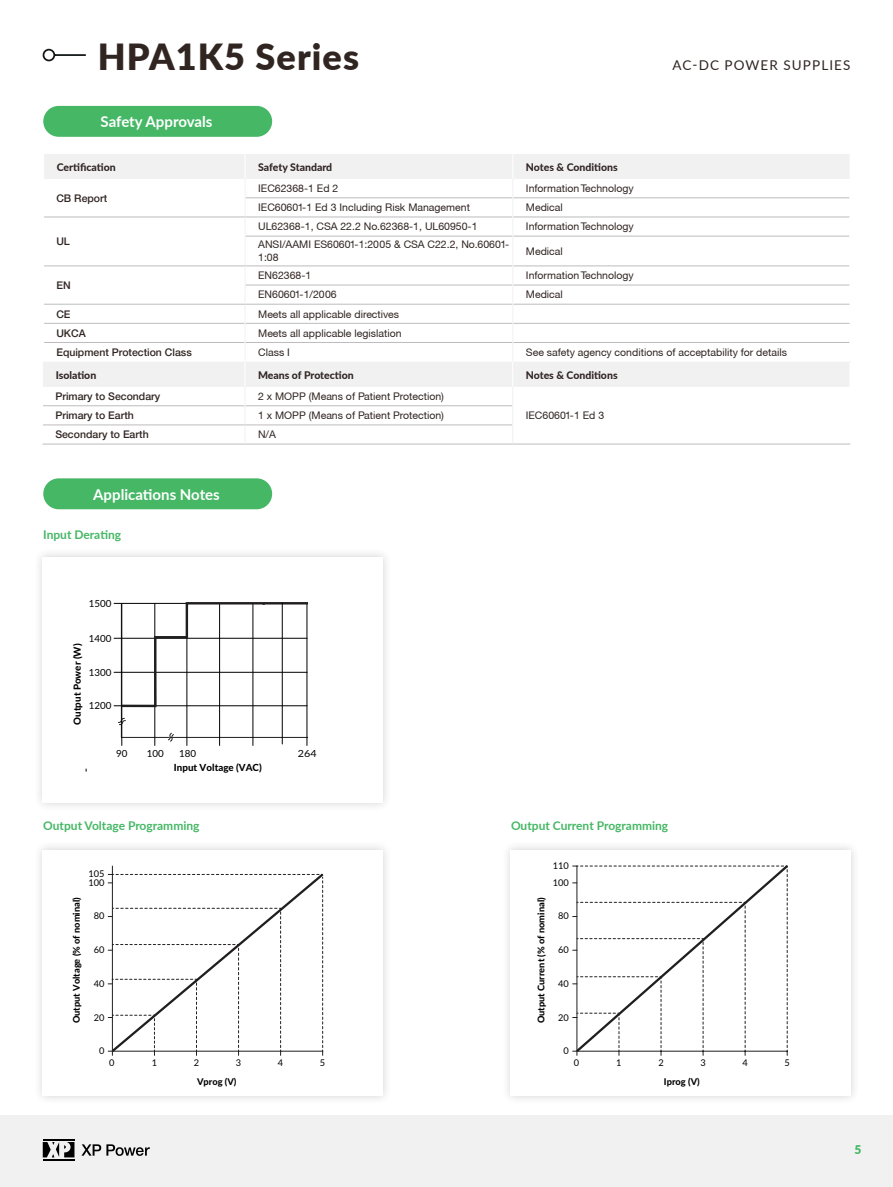
<style>
.page{position:relative;width:893px;height:1187px;background:#fff}
.page>*{position:absolute;margin:0;border:0;box-sizing:border-box;transform-origin:0 0}
.t1{font:900 36px "Lato";letter-spacing:.03em;color:#302521}
.t2{font:700 15px "Lato";color:#fff}
.t3{font:13.5px "Lato";letter-spacing:.08em;color:#302521}
.t4{font:700 12px "Lato";color:#45b765}
.t5{font:900 12px "Lato";color:#45b765}
.t6{font:10.5px/12.6px "Helvetica Neue CE";color:#302521}
.t7{font:500 10.5px "Helvetica Neue LT";color:#302521}
.t8{font:800 10.5px "Lato";color:#302521}
.t9{font:800 9.75px "Lato";color:#010102}
.t10{font:9.75px "Lato";color:#010102}
.t11{font:9.75px "Lato";color:#010102;scale:1.1 1}
.t12{font:800 9.3px "Lato";color:#010102}
.t13{font:9.3px "Lato";color:#010102}
</style>
<div class="page">
<div style="left:0;top:1114px;width:893px;height:72px;background:#f1f1f2"></div>
<svg style="left:43px;top:48px;width:43px;height:14px"></svg>
<svg style="left:81px;top:1144px;width:69px;height:11px"></svg>
<hr style="left:43px;top:1138px;width:31px;height:2px;background:#000">
<svg style="left:43px;top:1142px;width:31px;height:15px"></svg>
<hr style="left:43px;top:1158px;width:31px;height:2px;background:#000">
<div style="left:43px;top:106px;width:229px;height:31px;background:#45b765;border-radius:15px"></div>
<hr style="left:42px;top:444px;width:203px;height:1px;background:#bebcbc">
<hr style="left:245px;top:444px;width:268px;height:1px;background:#bebcbc">
<svg style="left:43px;top:154px;width:808px;height:290px"></svg>
<hr style="left:513px;top:444px;width:337px;height:1px;background:#bebcbc">
<div style="left:43px;top:478px;width:229px;height:31px;background:#45b765;border-radius:15px"></div>
<div style="left:34px;top:548px;width:358px;height:263px;background:#302521;opacity:.2"></div>
<div style="left:43px;top:557px;width:340px;height:245px;background:#fff"></div>
<hr style="left:114px;top:638px;width:193px;height:1px;background:#010102">
<hr style="left:114px;top:672px;width:193px;height:1px;background:#010102">
<hr style="left:114px;top:705px;width:193px;height:1px;background:#010102">
<hr style="left:114px;top:603px;width:193px;height:1px;background:#010102">
<hr style="left:122px;top:603px;width:1px;height:142px;background:#010102">
<hr style="left:155px;top:603px;width:1px;height:142px;background:#010102">
<hr style="left:187px;top:604px;width:1px;height:141px;background:#010102">
<hr style="left:219px;top:604px;width:1px;height:141px;background:#010102">
<hr style="left:253px;top:604px;width:1px;height:141px;background:#010102">
<hr style="left:307px;top:604px;width:1px;height:141px;background:#010102">
<svg style="left:117px;top:602px;width:192px;height:141px"></svg>
<hr style="left:282px;top:602px;width:1px;height:142px;background:#010102">
<div style="left:34px;top:841px;width:358px;height:263px;background:#302521;opacity:.2"></div>
<div style="left:43px;top:850px;width:340px;height:245px;background:#fff"></div>
<hr style="left:112px;top:866px;width:1px;height:189px;background:#211e1f">
<svg style="left:108px;top:871px;width:216px;height:184px"></svg>
<div style="left:501px;top:841px;width:359px;height:263px;background:#302521;opacity:.2"></div>
<div style="left:510px;top:850px;width:340px;height:245px;background:#fff"></div>
<svg style="left:573px;top:865px;width:215px;height:190px"></svg>
<h1 class="t1" style="left:98px;top:36px;width:263px">HPA1K5 Series</h1>
<h2 class="t2" style="left:101px;top:111px;width:113px">Safety Approvals</h2>
<p class="t8" style="left:57px;top:159px;width:60px">Cer琀椀昀椀ca琀椀on</p>
<p class="t8" style="left:258px;top:159px;width:76px">Safety Standard</p>
<p class="t8" style="left:526px;top:159px;width:93px">Notes &amp; Condi琀椀ons</p>
<p class="t7" style="left:56px;top:194px;width:52px">CB Report</p>
<p class="t6" style="left:258px;top:182px;width:82px">IEC62368-1 Ed 2</p>
<p class="t6" style="left:526px;top:182px;width:109px">Information Technology</p>
<p class="t6" style="left:258px;top:201px;width:213px">IEC60601-1 Ed 3 Including Risk Management</p>
<p class="t6" style="left:526px;top:202px;width:38px">Medical</p>
<p class="t7" style="left:56px;top:237px;width:15px">UL</p>
<p class="t7" style="left:56px;top:281px;width:16px">EN</p>
<p class="t6" style="left:258px;top:220px;width:221px">UL62368-1, CSA 22.2 No.62368-1, UL60950-1</p>
<p class="t6" style="left:526px;top:220px;width:109px">Information Technology</p>
<p class="t6" style="left:258px;top:238px;width:252px">ANSI/AAMI ES60601-1:2005 &amp; CSA C22.2, No.60601-<br>1:08</p>
<p class="t6" style="left:526px;top:246px;width:38px">Medical</p>
<p class="t6" style="left:258px;top:270px;width:55px">EN62368-1</p>
<p class="t6" style="left:526px;top:269px;width:109px">Information Technology</p>
<p class="t6" style="left:258px;top:289px;width:80px">EN60601-1/2006</p>
<p class="t6" style="left:526px;top:289px;width:38px">Medical</p>
<p class="t3" style="left:672px;top:55px;width:179px">AC-DC POWER SUPPLIES</p>
<p class="t7" style="left:56px;top:310px;width:16px">CE</p>
<p class="t6" style="left:258px;top:307px;width:142px">Meets all applicable directives</p>
<p class="t7" style="left:56px;top:329px;width:31px">UKCA</p>
<p class="t6" style="left:258px;top:327px;width:145px">Meets all applicable legislation</p>
<p class="t7" style="left:56px;top:348px;width:137px">Equipment Protection Class</p>
<p class="t6" style="left:258px;top:346px;width:33px">Class I</p>
<p class="t6" style="left:526px;top:346px;width:262px">See safety agency conditions of acceptability for details</p>
<p class="t8" style="left:56px;top:367px;width:42px">Isola琀椀on</p>
<p class="t8" style="left:258px;top:367px;width:97px">Means of Protec琀椀on</p>
<p class="t8" style="left:526px;top:367px;width:93px">Notes &amp; Condi琀椀ons</p>
<p class="t7" style="left:55px;top:392px;width:107px">Primary to Secondary</p>
<p class="t6" style="left:258px;top:390px;width:187px">2 x MOPP (Means of Patient Protection)</p>
<p class="t7" style="left:55px;top:411px;width:80px">Primary to Earth</p>
<p class="t6" style="left:258px;top:409px;width:187px">1 x MOPP (Means of Patient Protection)</p>
<p class="t6" style="left:526px;top:409px;width:80px">IEC60601-1 Ed 3</p>
<p class="t7" style="left:55px;top:430px;width:95px">Secondary to Earth</p>
<p class="t6" style="left:258px;top:429px;width:19px">N/A</p>
<h2 class="t2" style="left:93px;top:483px;width:128px">Applica琀椀ons Notes</h2>
<p class="t4" style="left:43px;top:526px;width:79px">Input Dera琀椀ng</p>
<p class="t10" style="left:89px;top:598px;width:24px">1500</p>
<p class="t10" style="left:89px;top:633px;width:24px">1400</p>
<p class="t9" style="left:73px;top:724px;width:83px;rotate:-90deg">Output Power (W)</p>
<p class="t10" style="left:89px;top:666px;width:24px">1300</p>
<p class="t10" style="left:89px;top:700px;width:24px">1200</p>
<p class="t10" style="left:116px;top:747px;width:13px">90</p>
<p class="t10" style="left:147px;top:747px;width:18px">100</p>
<p class="t10" style="left:179px;top:747px;width:18px">180</p>
<p class="t11" style="left:298px;top:747px;width:19px">264</p>
<p class="t9" style="left:174px;top:763px;width:89px">Input Voltage (VAC)</p>
<p class="t4" style="left:43px;top:816px;width:158px">Output Voltage Programming</p>
<p class="t4" style="left:511px;top:816px;width:159px">Output Current Programming</p>
<p class="t13" style="left:88px;top:868px;width:18px">105</p>
<p class="t13" style="left:88px;top:876px;width:18px">100</p>
<p class="t13" style="left:553px;top:860px;width:18px">110</p>
<p class="t13" style="left:553px;top:876px;width:18px">100</p>
<p class="t12" style="left:73px;top:1023px;width:128px;rotate:-90deg">Output Voltage (% of nominal)</p>
<p class="t13" style="left:94px;top:910px;width:12px">80</p>
<p class="t13" style="left:94px;top:944px;width:12px">60</p>
<p class="t13" style="left:94px;top:978px;width:12px">40</p>
<p class="t13" style="left:94px;top:1011px;width:12px">20</p>
<p class="t12" style="left:537px;top:1023px;width:127px;rotate:-90deg">Output Current (% of nominal)</p>
<p class="t13" style="left:558px;top:910px;width:12px">80</p>
<p class="t13" style="left:558px;top:944px;width:12px">60</p>
<p class="t13" style="left:558px;top:978px;width:12px">40</p>
<p class="t13" style="left:558px;top:1011px;width:12px">20</p>
<p class="t13" style="left:99px;top:1045px;width:7px">0</p>
<p class="t13" style="left:564px;top:1045px;width:7px">0</p>
<p class="t13" style="left:109px;top:1057px;width:7px">0</p>
<p class="t13" style="left:152px;top:1057px;width:7px">1</p>
<p class="t13" style="left:194px;top:1057px;width:7px">2</p>
<p class="t13" style="left:236px;top:1057px;width:7px">3</p>
<p class="t13" style="left:278px;top:1057px;width:7px">4</p>
<p class="t13" style="left:320px;top:1057px;width:7px">5</p>
<p class="t13" style="left:574px;top:1057px;width:7px">0</p>
<p class="t13" style="left:616px;top:1057px;width:7px">1</p>
<p class="t13" style="left:658px;top:1057px;width:7px">2</p>
<p class="t13" style="left:700px;top:1057px;width:7px">3</p>
<p class="t13" style="left:742px;top:1057px;width:7px">4</p>
<p class="t13" style="left:784px;top:1057px;width:7px">5</p>
<p class="t12" style="left:197px;top:1077px;width:41px">Vprog (V)</p>
<p class="t12" style="left:664px;top:1077px;width:37px">Iprog (V)</p>
<p class="t5" style="left:854px;top:1142px;width:8px">5</p>
</div>
